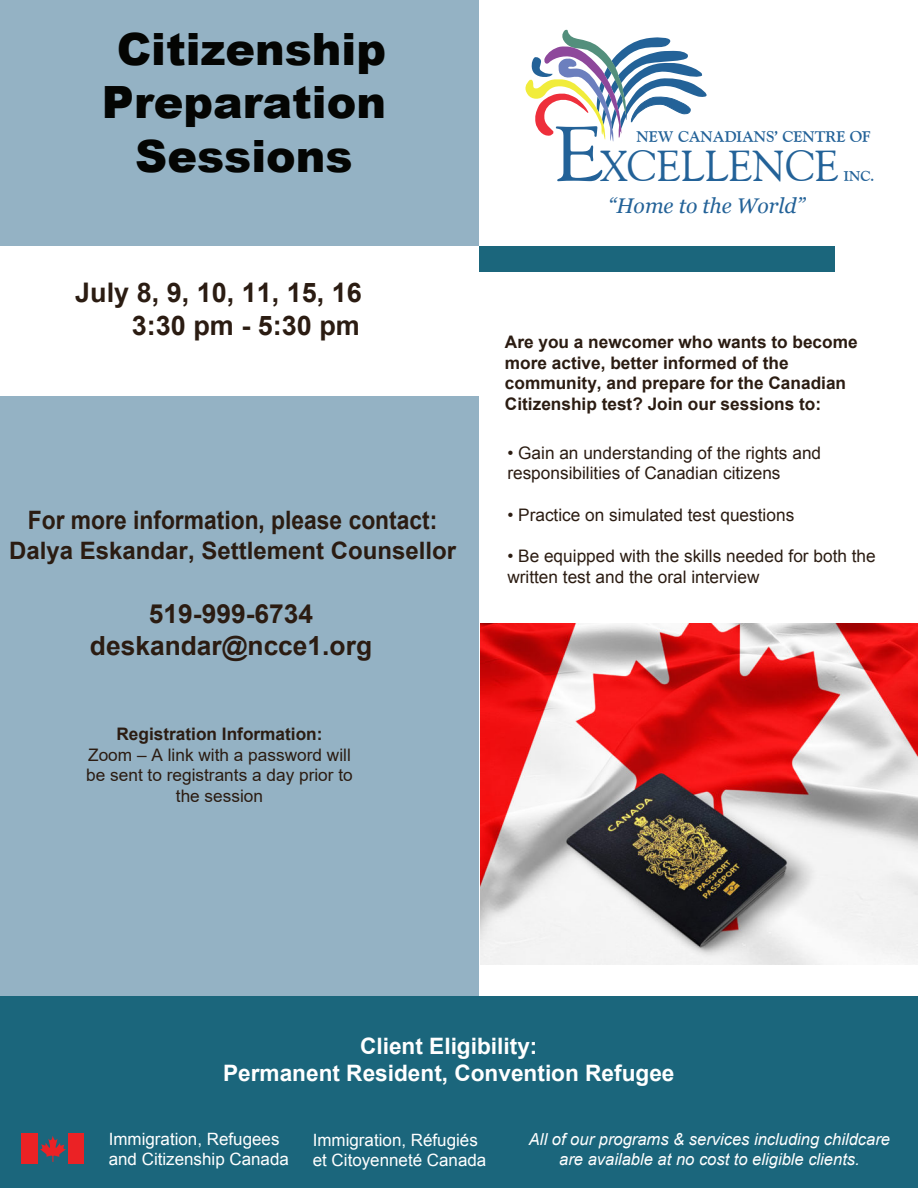
<style>
.page{position:relative;width:918px;height:1188px;background:#fff}
.page>*{position:absolute;margin:0;border:0;box-sizing:border-box;transform-origin:0 0}
.t1{font:900 44.55px/53.4px "Arial";color:#040503;text-align:center}
.t2{font:900 44.55px "Arial";color:#040503}
.t3{font:43.2px "Goudy Old Style BT";color:#236298}
.t4{font:700 27px/33.6px "Arial";color:#2b1c12;text-align:right}
.t5{font:700 26.4px/31.7px "Arial";color:#2b1c12;text-align:center}
.t6{font:700 25.35px "Arial";color:#2b1c12;scale:.9 1}
.t7{font:700 24px "Arial";color:#2b1c12}
.t8{font:700 22.65px/27.2px "Arial";color:#fff;text-align:center}
.t9{font:italic 21.15px "Georgia";color:#236298}
.t10{font:17.25px/20.7px "Arial";color:#2b1c12}
.t11{font:700 17.25px/20.7px "Arial";color:#2b1c12}
.t12{font:16.95px/20.4px "Arial";color:#fff}
.t13{font:italic 16.5px/19.8px "Arial";color:#fff;text-align:center}
.t14{font:700 15.45px "Goudy Old Style BT";color:#236298}
.t15{font:700 14.25px "Goudy Old Style BT";color:#236298}
.s1{font-style:inherit}
.s2{font-size:77.85px}
</style>
<div class="page">
<div style="left:1px;top:0;width:478px;height:1188px;background:#94b2c4"></div>
<div style="left:0;top:996px;width:918px;height:192px;background:#1b667c"></div>
<div style="left:0;top:246px;width:479px;height:150px;background:#fff"></div>
<div style="left:479px;top:246px;width:356px;height:25px;background:#1b667c"></div>
<svg style="left:40px;top:1136px;width:26px;height:26px"></svg>
<div style="left:22px;top:1133px;width:16px;height:31px;background:#eb2225"></div>
<div style="left:68px;top:1133px;width:16px;height:31px;background:#eb2225"></div>
<svg style="left:525px;top:30px;width:182px;height:111px"></svg>
<img style="left:481px;top:623px;width:436px;height:342px">
<h1 class="t1" style="left:102px;top:21px;width:286px">Citizenship<br>Preparation</h1>
<h1 class="t2" style="left:135px;top:124px;width:219px">Sessions</h1>
<h3 class="t4" style="left:75px;top:276px;width:288px"><span class="s1">Ju</span>ly 8, 9<span class="s1">, 1</span>0<span class="s1">, 1</span>1<span class="s1">, 1</span>5<span class="s1">, 1</span>6<br>3:30 pm - 5:30 pm</h3>
<h3 class="t6" style="left:28px;top:503px;width:457px">For more information, please contact:</h3>
<h3 class="t7" style="left:9px;top:534px;width:448px">Dalya Eskandar, Settlement Counsellor</h3>
<h3 class="t5" style="left:90px;top:598px;width:284px">519-999-6734 deskandar@ncce1.org</h3>
<p class="t11" style="left:117px;top:724px;width:208px">Registration Information:</p>
<p class="t10" style="left:86px;top:744px;width:268px;text-align:center">Zoom – A link with a password will be sent to registrants a day prior to the session</p>
<h2 class="t3" style="left:554px;top:139px;width:287px"><span class="s2">E</span>XCELLENCE</h2>
<p class="t14" style="left:637px;top:127px;width:236px">NEW CANADIANS’ CENTRE OF</p>
<p class="t15" style="left:844px;top:167px;width:32px">INC.</p>
<p class="t9" style="left:608px;top:190px;width:198px">“Home to the World”</p>
<p class="t11" style="left:505px;top:332px;width:354px">Are you a newcomer who wants to become more active, better informed of the community, and prepare for the Canadian Citizenship test? Join our sessions to:</p>
<p class="t10" style="left:507px;top:443px;width:315px">• Gain an understanding of the rights and responsibilities of Canadian citizens</p>
<p class="t10" style="left:507px;top:505px;width:288px">• Practice on simulated test questions</p>
<p class="t10" style="left:507px;top:546px;width:370px">• Be equipped with the skills needed for both the written test and the oral interview</p>
<h3 class="t8" style="left:223px;top:1033px;width:453px">Client Eligibility:<br>Permanent Resident, Convention Refugee</h3>
<p class="t12" style="left:109px;top:1129px;width:182px">Immigration, Refugees and Citizenship Canada</p>
<p class="t12" style="left:313px;top:1130px;width:175px">Immigration, Réfugiés et Citoyenneté Canada</p>
<p class="t13" style="left:529px;top:1130px;width:363px">All of our programs &amp; services including childcare are available at no cost to eligible clients.</p>
</div>
